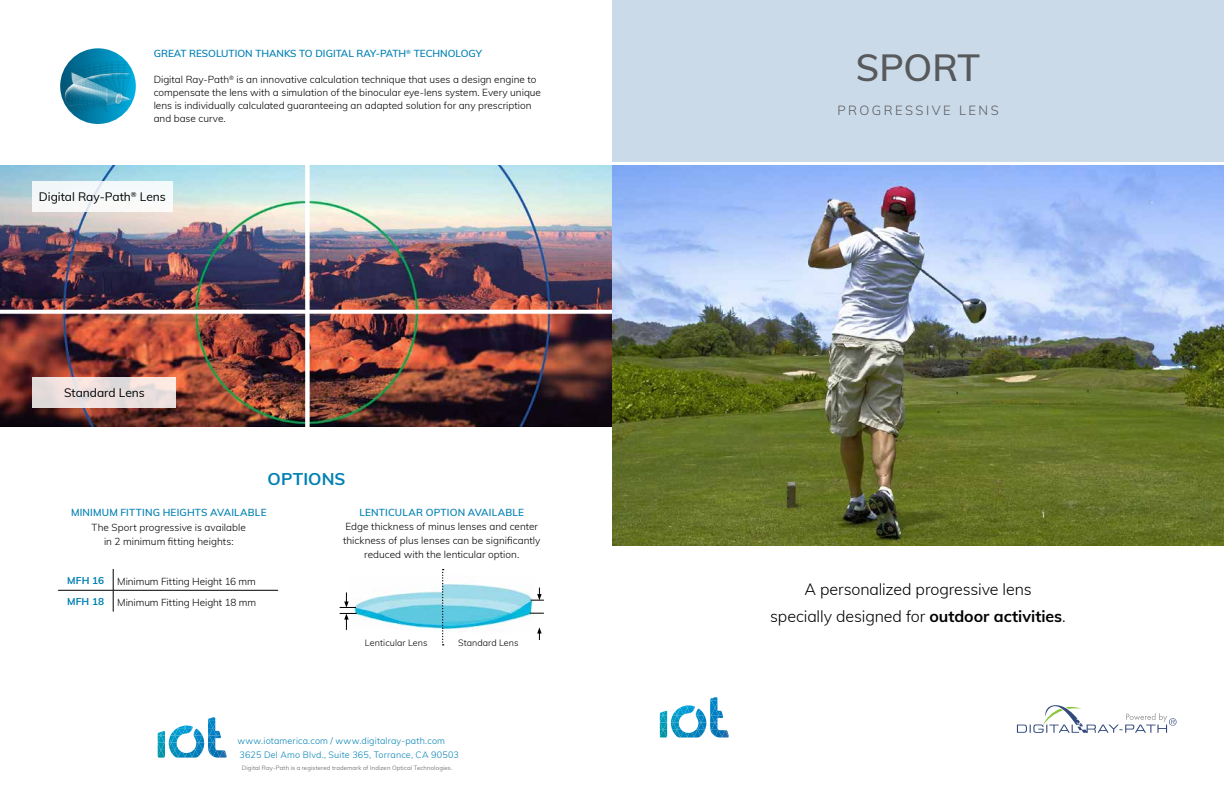
<style>
.page{position:relative;width:1224px;height:792px;background:#fff}
.page>*{position:absolute;margin:0;border:0;box-sizing:border-box;transform-origin:0 0}
.t1{font:600 37px "Muli";color:#58595b}
.t2{font:700 17px "Muli";letter-spacing:.005em;color:#0080b3}
.t3{font:300 16px/26.7px "Muli";letter-spacing:-.005em;color:#000;text-align:center}
.t4{font:300 13px "Muli";letter-spacing:.19em;color:#58595b}
.t5{font:12px "Muli";color:#000}
.t6{font:300 10px/14px "Muli";color:#000;text-align:center}
.t7{font:600 10px "Muli";letter-spacing:.005em;color:#0080b3}
.t8{font:700 10px "Muli";letter-spacing:.015em;color:#0080b3}
.t9{font:300 9px/14px "Muli";letter-spacing:.02em;color:#0080b3}
.t10{font:300 9px "Muli";letter-spacing:.01em;color:#000}
.t11{font:300 6px "Muli";letter-spacing:.025em;color:#58595b}
.s1{font-weight:700}
</style>
<div class="page">
<img style="left:0;top:165px;width:612px;height:261px">
<hr style="left:0;top:310px;width:654px;height:3px;background:#fff">
<div style="left:305px;top:161px;width:5px;height:270px;background:#fff"></div>
<img style="left:357px;top:591px;width:85px;height:39px">
<img style="left:444px;top:584px;width:91px;height:47px">
<svg style="left:530px;top:613px;width:14px;height:1px"></svg>
<svg style="left:442px;top:569px;width:2px;height:76px"></svg>
<svg style="left:531px;top:588px;width:13px;height:13px"></svg>
<svg style="left:340px;top:592px;width:17px;height:38px"></svg>
<svg style="left:537px;top:627px;width:5px;height:13px"></svg>
<img style="left:612px;top:165px;width:612px;height:381px">
<svg style="left:158px;top:717px;width:69px;height:41px"></svg>
<svg style="left:660px;top:697px;width:69px;height:41px"></svg>
<svg style="left:1017px;top:705px;width:160px;height:28px"></svg>
<div style="left:612px;top:0;width:612px;height:161px;background:#cbdae9"></div>
<svg style="left:113px;top:569px;width:1px;height:43px"></svg>
<hr style="left:58px;top:590px;width:55px;height:1px;background:#000">
<hr style="left:113px;top:590px;width:165px;height:1px;background:#000">
<svg style="left:60px;top:48px;width:76px;height:76px"></svg>
<img style="left:62px;top:61px;width:73px;height:52px">
<div style="left:32px;top:181px;width:141px;height:31px;background:#f5f9f9"></div>
<svg style="left:32px;top:377px;width:144px;height:31px;background:#ebdfdd"></svg>
<p class="t7" style="left:154px;top:46px;width:330px">GREAT RESOLUTION THANKS TO DIGITAL RAY-PATH<sup>®</sup> TECHNOLOGY</p>
<p class="t6" style="left:154px;top:73px;width:389px;line-height:13px;text-align:left">Digital Ray-Path<sup>®</sup> is an innovative calculation technique that uses a design engine to compensate the lens with a simulation of the binocular eye-lens system. Every unique lens is individually calculated guaranteeing an adapted solution for any prescription and base curve.</p>
<p class="t5" style="left:39px;top:188px;width:128px">Digital Ray-Path<sup>®</sup> Lens</p>
<p class="t5" style="left:64px;top:384px;width:82px">Standard Lens</p>
<h2 class="t2" style="left:268px;top:466px;width:79px">OPTIONS</h2>
<p class="t7" style="left:71px;top:505px;width:197px">MINIMUM FITTING HEIGHTS AVAILABLE</p>
<p class="t6" style="left:92px;top:520px;width:156px">The Sport progressive is available in 2 minimum fitting heights:</p>
<p class="t8" style="left:67px;top:573px;width:38px">MFH 16</p>
<p class="t6" style="left:117px;top:574px;width:140px">Minimum Fitting Height 16 mm</p>
<p class="t8" style="left:67px;top:594px;width:39px">MFH 18</p>
<p class="t6" style="left:117px;top:595px;width:140px">Minimum Fitting Height 18 mm</p>
<p class="t7" style="left:359px;top:505px;width:166px">LENTICULAR OPTION AVAILABLE</p>
<p class="t6" style="left:343px;top:519px;width:199px">Edge thickness of minus lenses and center thickness of plus lenses can be significantly reduced with the lenticular option.</p>
<p class="t10" style="left:365px;top:636px;width:64px">Lenticular Lens</p>
<p class="t10" style="left:458px;top:636px;width:62px">Standard Lens</p>
<p class="t9" style="left:237px;top:733px;width:223px">www.iotamerica.com / www.digitalray-path.com<br>3625 Del Amo Blvd., Suite 365, Torrance, CA 90503</p>
<p class="t11" style="left:242px;top:763px;width:212px">Digital Ray-Path is a registered trademark of Indizen Optical Technologies.</p>
<h1 class="t1" style="left:856px;top:41px;width:126px">SPORT</h1>
<h3 class="t4" style="left:837px;top:101px;width:163px">PROGRESSIVE LENS</h3>
<h3 class="t3" style="left:770px;top:576px;width:297px">A personalized progressive lens<br>specially designed for <span class="s1">outdoor activities</span>.</h3>
</div>
